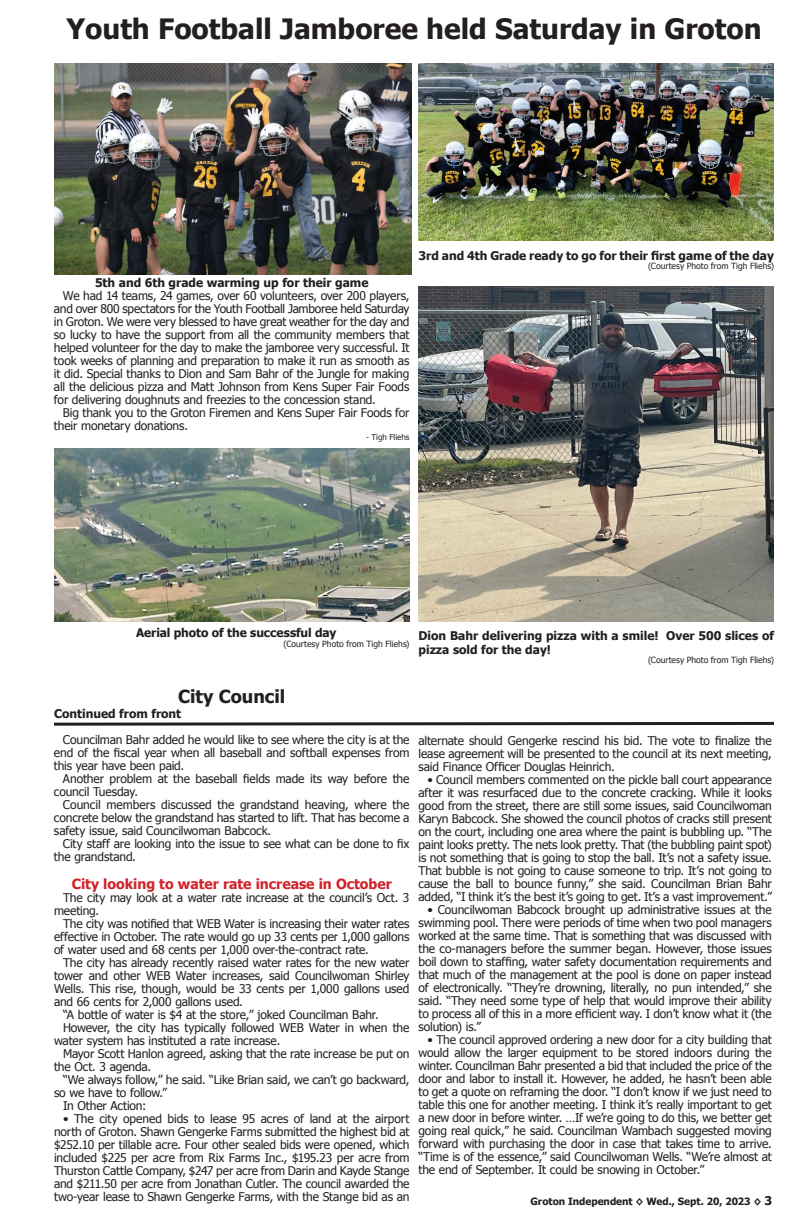
<style>
.page{position:relative;width:792px;height:1224px;background:#fff}
.page>*{position:absolute;margin:0;border:0;box-sizing:border-box;transform-origin:0 0}
.t1{font:700 28px "Tahoma";color:#231f20}
.t2{font:700 18px "Tahoma";color:#231f20}
.t3{font:700 14px "Tahoma";color:#d1232a}
.t4{font:12px/13px "Tahoma";letter-spacing:-.01em;color:#231f20;text-align:justify}
.t5{font:700 12px/14.4px "Tahoma";color:#231f20}
.t6{font:700 10px "Tahoma";color:#231f20}
.t7{font:8.5px "Tahoma";letter-spacing:.005em;color:#231f20}
.t8{font:8px "Tahoma";color:#231f20}
.s1{font-size:12px}
</style>
<div class="page">
<svg style="left:54px;top:721px;width:720px;height:5px"></svg>
<img style="left:54px;top:63px;width:357px;height:212px">
<img style="left:54px;top:449px;width:356px;height:172px">
<img style="left:418px;top:63px;width:356px;height:177px">
<img style="left:418px;top:287px;width:356px;height:335px">
<h1 class="t1" style="left:66px;top:10px;width:697px">Youth Football Jamboree held Saturday in Groton</h1>
<p class="t5" style="left:95px;top:275px;width:275px">5th and 6th grade warming up for their game</p>
<p class="t4" style="left:54px;top:289px;width:357px;text-indent:9px">We had 14 teams, 24 games, over 60 volunteers, over 200 players, and over 800 spectators for the Youth Football Jamboree held Saturday in Groton. We were very blessed to have great weather for the day and so lucky to have the support from all the community members that helped volunteer for the day to make the jamboree very successful. It took weeks of planning and preparation to make it run as smooth as it did. Special thanks to Dion and Sam Bahr of the Jungle for making all the delicious pizza and Matt Johnson from Kens Super Fair Foods for delivering doughnuts and freezies to the concession stand.</p>
<p class="t4" style="left:54px;top:406px;width:357px;text-indent:9px">Big thank you to the Groton Firemen and Kens Super Fair Foods for their monetary donations.</p>
<p class="t8" style="left:366px;top:432px;width:45px">- Tigh Fliehs</p>
<p class="t5" style="left:418px;top:248px;width:357px">3rd and 4th Grade ready to go for their first game of the day</p>
<p class="t7" style="left:648px;top:261px;width:127px">(Courtesy Photo from Tigh Fliehs)</p>
<p class="t5" style="left:136px;top:625px;width:202px">Aerial photo of the successful day</p>
<p class="t7" style="left:284px;top:638px;width:127px">(Courtesy Photo from Tigh Fliehs)</p>
<p class="t5" style="left:418px;top:627px;width:357px">Dion Bahr delivering pizza with a smile! Over 500 slices of pizza sold for the day!</p>
<p class="t7" style="left:648px;top:654px;width:127px">(Courtesy Photo from Tigh Fliehs)</p>
<h2 class="t2" style="left:178px;top:684px;width:109px">City Council</h2>
<p class="t5" style="left:54px;top:705px;width:129px">Continued from front</p>
<p class="t4" style="left:54px;top:732px;width:357px;text-indent:9px">Councilman Bahr added he would like to see where the city is at the end of the fiscal year when all baseball and softball expenses from this year have been paid.</p>
<p class="t4" style="left:54px;top:771px;width:357px;text-indent:9px">Another problem at the baseball fields made its way before the council Tuesday.</p>
<p class="t4" style="left:54px;top:797px;width:357px;text-indent:9px">Council members discussed the grandstand heaving, where the concrete below the grandstand has started to lift. That has become a safety issue, said Councilwoman Babcock.</p>
<p class="t4" style="left:54px;top:836px;width:357px;text-indent:9px">City staff are looking into the issue to see what can be done to fix the grandstand.</p>
<p class="t3" style="left:72px;top:874px;width:322px">City looking to water rate increase in October</p>
<p class="t4" style="left:54px;top:891px;width:357px;text-indent:9px">The city may look at a water rate increase at the council’s Oct. 3 meeting.</p>
<p class="t4" style="left:54px;top:917px;width:357px;text-indent:9px">The city was notified that WEB Water is increasing their water rates effective in October. The rate would go up 33 cents per 1,000 gallons of water used and 68 cents per 1,000 over-the-contract rate.</p>
<p class="t4" style="left:63px;top:956px;width:348px">The city has already recently raised water rates for the new water</p>
<p class="t4" style="left:54px;top:969px;width:357px">tower and other WEB Water increases, said Councilwoman Shirley</p>
<p class="t4" style="left:54px;top:982px;width:357px">Wells. This rise, though, would be 33 cents per 1,000 gallons used</p>
<p class="t4" style="left:54px;top:995px;width:190px">and 66 cents for 2,000 gallons used.</p>
<p class="t4" style="left:63px;top:1008px;width:317px">“A bottle of water is $4 at the store,” joked Councilman Bahr.</p>
<p class="t4" style="left:63px;top:1021px;width:348px">However, the city has typically followed WEB Water in when the</p>
<p class="t4" style="left:54px;top:1034px;width:228px">water system has instituted a rate increase.</p>
<p class="t4" style="left:63px;top:1047px;width:348px">Mayor Scott Hanlon agreed, asking that the rate increase be put on</p>
<p class="t4" style="left:54px;top:1060px;width:99px">the Oct. 3 agenda.</p>
<p class="t4" style="left:63px;top:1073px;width:348px">“We always follow,” he said. “Like Brian said, we can’t go backward,</p>
<p class="t4" style="left:54px;top:1086px;width:115px">so we have to follow.”</p>
<p class="t4" style="left:63px;top:1099px;width:85px">In Other Action:</p>
<p class="t4" style="left:54px;top:1112px;width:357px;text-indent:9px">• The city opened bids to lease 95 acres of land at the airport north of Groton. Shawn Gengerke Farms submitted the highest bid at $252.10 per tillable acre. Four other sealed bids were opened, which included $225 per acre from Rix Farms Inc., $195.23 per acre from Thurston Cattle Company, $247 per acre from Darin and Kayde Stange and $211.50 per acre from Jonathan Cutler. The council awarded the two-year lease to Shawn Gengerke Farms, with the Stange bid as an</p>
<p class="t4" style="left:418px;top:733px;width:355px">alternate should Gengerke rescind his bid. The vote to finalize the lease agreement will be presented to the council at its next meeting, said Finance Officer Douglas Heinrich.</p>
<p class="t4" style="left:418px;top:772px;width:355px;text-indent:9px">• Council members commented on the pickle ball court appearance after it was resurfaced due to the concrete cracking. While it looks good from the street, there are still some issues, said Councilwoman Karyn Babcock. She showed the council photos of cracks still present on the court, including one area where the paint is bubbling up. “The paint looks pretty. The nets look pretty. That (the bubbling paint spot) is not something that is going to stop the ball. It’s not a safety issue.<br>That bubble is not going to cause someone to trip. It’s not going to cause the ball to bounce funny,” she said. Councilman Brian Bahr added, “I think it’s the best it’s going to get. It’s a vast improvement.”</p>
<p class="t4" style="left:418px;top:902px;width:355px;text-indent:9px">• Councilwoman Babcock brought up administrative issues at the swimming pool. There were periods of time when two pool managers worked at the same time. That is something that was discussed with the co-managers before the summer began. However, those issues boil down to staffing, water safety documentation requirements and that much of the management at the pool is done on paper instead of electronically. “They’re drowning, literally, no pun intended,” she said. “They need some type of help that would improve their ability to process all of this in a more efficient way. I don’t know what it (the solution) is.”</p>
<p class="t4" style="left:418px;top:1032px;width:355px;text-indent:9px">• The council approved ordering a new door for a city building that would allow the larger equipment to be stored indoors during the winter. Councilman Bahr presented a bid that included the price of the door and labor to install it. However, he added, he hasn’t been able to get a quote on reframing the door. “I don’t know if we just need to table this one for another meeting. I think it’s really important to get a new door in before winter. …If we’re going to do this, we better get going real quick,” he said. Councilman Wambach suggested moving forward with purchasing the door in case that takes time to arrive. “Time is of the essence,” said Councilwoman Wells. “We’re almost at the end of September. It could be snowing in October.”</p>
<p class="t6" style="left:530px;top:1194px;width:243px">Groton Independent ◊ Wed., Sept. 20, 2023 ◊ <span class="s1">3</span></p>
</div>
